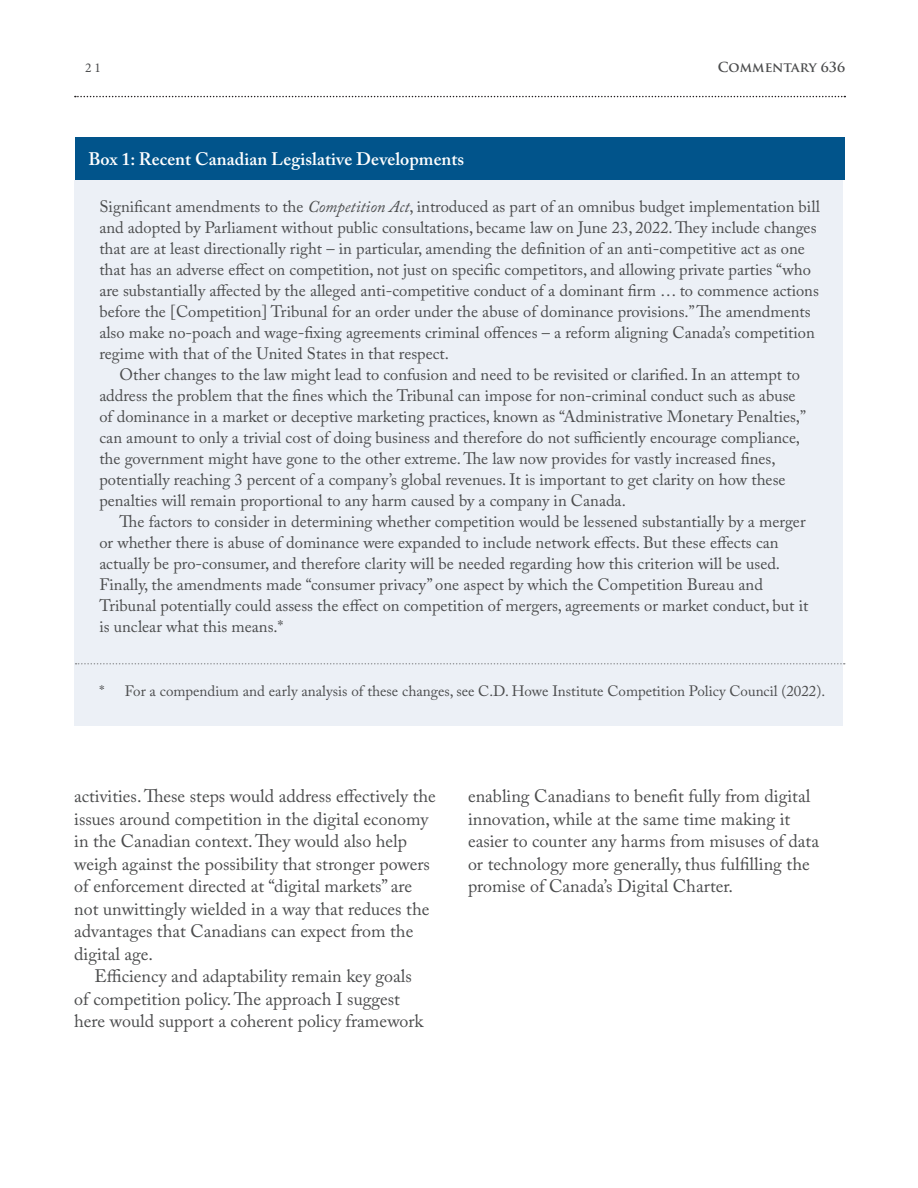
<style>
.page{position:relative;width:918px;height:1188px;background:#fff}
.page>*{position:absolute;margin:0;border:0;box-sizing:border-box;transform-origin:0 0}
.Body_Copy{font:18px/22.5px "Adobe Caslon Pro";color:#4b4c4d}
.Table_Header{font:600 18px "Adobe Caslon Pro";letter-spacing:.005em;color:#fff}
.Body_Copy-2{font:16.5px/21px "Adobe Caslon Pro";color:#4b4c4d}
.foot_note_2{font:15px "Adobe Caslon Pro";color:#4b4c4d}
.t1{font:700 13.5px "Trajan Pro";color:#4b4c4d}
.t2{font:13.5px "Minion Pro";color:#4b4c4d}
.s1{font-style:italic}
</style>
<div class="page">
<svg style="left:75px;top:96px;width:770px;height:1px"></svg>
<div style="left:74px;top:181px;width:768px;height:545px;background:#ecf0f6"></div>
<div style="left:75px;top:138px;width:769px;height:42px;background:#01548b"></div>
<svg style="left:76px;top:663px;width:769px;height:1px"></svg>
<p class="t2" style="left:85px;top:59px;width:17px">21</p>
<p class="t1" style="left:718px;top:59px;width:129px">COMMENTARY 636</p>
<p class="Table_Header" style="left:88px;top:149px;width:377px">Box 1: Recent Canadian Legislative Developments</p>
<p class="Body_Copy-2" style="left:99px;top:196px;width:722px">Significant amendments to the <span class="s1">Competition Act</span>, introduced as part of an omnibus budget implementation bill and adopted by Parliament without public consultations, became law on June 23, 2022. They include changes that are at least directionally right – in particular, amending the definition of an anti-competitive act as one that has an adverse effect on competition, not just on specific competitors, and allowing private parties “who are substantially affected by the alleged anti-competitive conduct of a dominant firm … to commence actions before the [Competition] Tribunal for an order under the abuse of dominance provisions.” The amendments also make no-poach and wage-fixing agreements criminal offences – a reform aligning Canada’s competition regime with that of the United States in that respect.</p>
<p class="Body_Copy-2" style="left:99px;top:364px;width:708px;text-indent:20px">Other changes to the law might lead to confusion and need to be revisited or clarified. In an attempt to address the problem that the fines which the Tribunal can impose for non-criminal conduct such as abuse of dominance in a market or deceptive marketing practices, known as “Administrative Monetary Penalties,” can amount to only a trivial cost of doing business and therefore do not sufficiently encourage compliance, the government might have gone to the other extreme. The law now provides for vastly increased fines, potentially reaching 3 percent of a company’s global revenues. It is important to get clarity on how these penalties will remain proportional to any harm caused by a company in Canada.</p>
<p class="Body_Copy-2" style="left:99px;top:511px;width:711px;text-indent:20px">The factors to consider in determining whether competition would be lessened substantially by a merger or whether there is abuse of dominance were expanded to include network effects. But these effects can actually be pro-consumer, and therefore clarity will be needed regarding how this criterion will be used.<br>Finally, the amendments made “consumer privacy” one aspect by which the Competition Bureau and Tribunal potentially could assess the effect on competition of mergers, agreements or market conduct, but it is unclear what this means.*</p>
<p class="foot_note_2" style="left:99px;top:682px;width:727px">* For a compendium and early analysis of these changes, see C.D. Howe Institute Competition Policy Council (2022).</p>
<p class="Body_Copy" style="left:74px;top:785px;width:363px">activities. These steps would address effectively the issues around competition in the digital economy in the Canadian context. They would also help weigh against the possibility that stronger powers of enforcement directed at “digital markets” are not unwittingly wielded in a way that reduces the advantages that Canadians can expect from the digital age.</p>
<p class="Body_Copy" style="left:74px;top:965px;width:351px;text-indent:20px">Efficiency and adaptability remain key goals of competition policy. The approach I suggest here would support a coherent policy framework</p>
<p class="Body_Copy" style="left:468px;top:785px;width:353px">enabling Canadians to benefit fully from digital innovation, while at the same time making it easier to counter any harms from misuses of data or technology more generally, thus fulfilling the promise of Canada’s Digital Charter.</p>
</div>
